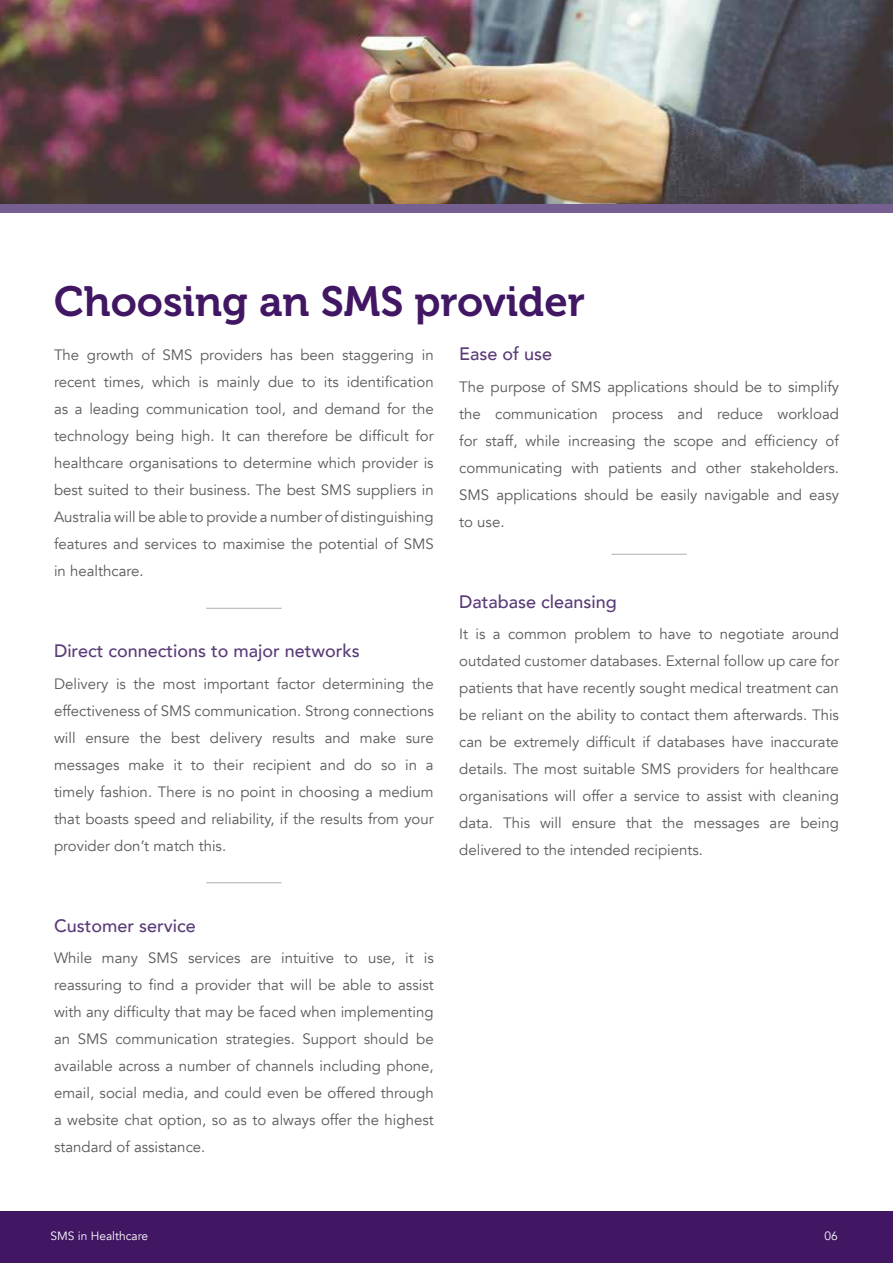
<style>
.page{position:relative;width:893px;height:1263px;background:#fff}
.page>*{position:absolute;margin:0;border:0;box-sizing:border-box;transform-origin:0 0}
.t1{font:42px "Museo 700";color:#411663}
.t2{font:500 18px "Avenir";color:#5a3c78}
.t3{font:15px/27px "Avenir";color:#58595b;text-align:justify}
.t4{font:12px "Avenir";color:#fff}
</style>
<div class="page">
<div style="left:0;top:1212px;width:893px;height:51px;background:#411663"></div>
<img style="left:0;top:0;width:893px;height:204px">
<div style="left:0;top:204px;width:893px;height:9px;background:#765f91"></div>
<hr style="left:611px;top:554px;width:76px;height:1px;background:#afafb0">
<hr style="left:206px;top:608px;width:75px;height:1px;background:#afafb0">
<hr style="left:206px;top:882px;width:75px;height:1px;background:#afafb0">
<h1 class="t1" style="left:54px;top:278px;width:533px">Choosing an SMS provider</h1>
<p class="t2" style="left:459px;top:338px;width:95px">Ease of use</p>
<p class="t3" style="left:459px;top:373px;width:381px">The purpose of SMS applications should be to simplify the communication process and reduce workload for staff, while increasing the scope and efficiency of communicating with patients and other stakeholders.<br>SMS applications should be easily navigable and easy to use.</p>
<p class="t3" style="left:54px;top:342px;width:381px">The growth of SMS providers has been staggering in recent times, which is mainly due to its identification as a leading communication tool, and demand for the technology being high. It can therefore be difficult for healthcare organisations to determine which provider is best suited to their business. The best SMS suppliers in Australia will be able to provide a number of distinguishing features and services to maximise the potential of SMS in healthcare.</p>
<p class="t2" style="left:54px;top:635px;width:307px">Direct connections to major networks</p>
<p class="t3" style="left:54px;top:670px;width:381px">Delivery is the most important factor determining the effectiveness of SMS communication. Strong connections will ensure the best delivery results and make sure messages make it to their recipient and do so in a timely fashion. There is no point in choosing a medium that boasts speed and reliability, if the results from your provider don’t match this.</p>
<p class="t2" style="left:54px;top:910px;width:143px">Customer service</p>
<p class="t3" style="left:54px;top:945px;width:381px">While many SMS services are intuitive to use, it is reassuring to find a provider that will be able to assist with any difficulty that may be faced when implementing an SMS communication strategies. Support should be available across a number of channels including phone, email, social media, and could even be offered through a website chat option, so as to always offer the highest standard of assistance.</p>
<p class="t2" style="left:459px;top:586px;width:159px">Database cleansing</p>
<p class="t3" style="left:459px;top:621px;width:381px">It is a common problem to have to negotiate around outdated customer databases. External follow up care for patients that have recently sought medical treatment can be reliant on the ability to contact them afterwards. This can be extremely difficult if databases have inaccurate details. The most suitable SMS providers for healthcare organisations will offer a service to assist with cleaning data. This will ensure that the messages are being delivered to the intended recipients.</p>
<p class="t4" style="left:50px;top:1229px;width:99px">SMS in Healthcare</p>
<p class="t4" style="left:824px;top:1229px;width:15px">06</p>
</div>
